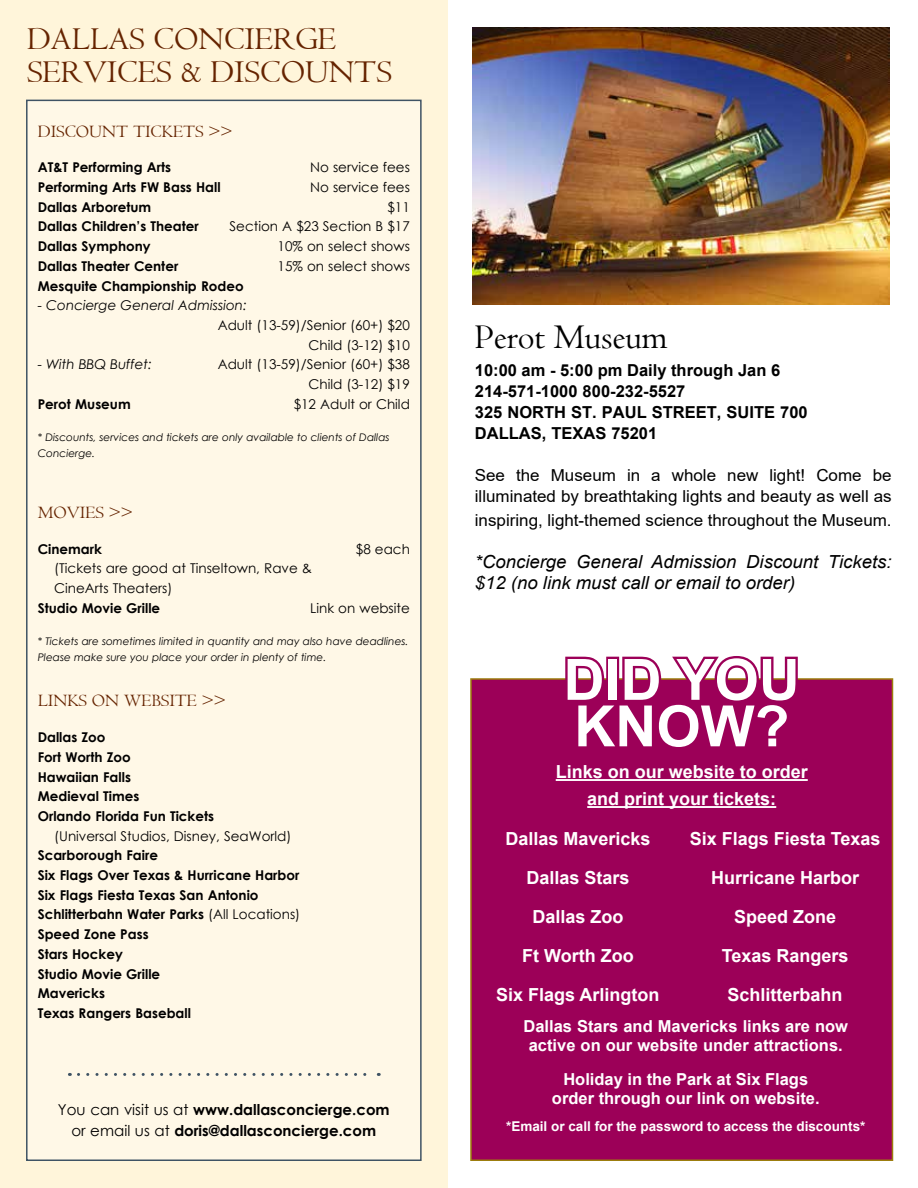
<style>
.page{position:relative;width:918px;height:1188px;background:#fff}
.page>*{position:absolute;margin:0;border:0;box-sizing:border-box;transform-origin:0 0}
.t1{font:700 57px/46.5px "Arial";color:#fff}
.t2{font:36px "Centaur";letter-spacing:-.005em;color:#000}
.t3{font:33px/33px "Centaur";color:#652300}
.t4{font:700 18px/38.8px "Arial";color:#fff;text-align:center}
.t5{font:italic 18px/21.6px "Arial";color:#000}
.t6{font:18px "Centaur";color:#652300}
.t7{font:16.5px/21px "Arial";color:#000}
.t8{font:700 16.5px/19.8px "Arial";color:#fff;text-align:center}
.t9{font:700 16.5px/21px "Arial";color:#000}
.t10{font:700 15px/21.5px "Century Gothic";color:#000;text-align:center}
.t11{font:700 13.5px/19.6px "Century Gothic";color:#000}
.t12{font:13.5px/19.6px "Century Gothic";color:#000;text-align:right}
.t13{font:700 13.5px "Arial";color:#fff}
.t14{font:italic 13.5px "Century Gothic";color:#000}
.t15{font:italic 10.5px/16px "Century Gothic";color:#000}
.s1{font-weight:400}
</style>
<div class="page">
<div style="left:0;top:0;width:448px;height:1188px;background:#fff5da"></div>
<div style="left:26px;top:100px;width:396px;height:1061px;background:#fff8e7;border:2px solid #3f5364"></div>
<svg style="left:78px;top:1073px;width:301px;height:3px"></svg>
<div style="left:470px;top:678px;width:423px;height:483px;background:#9c0058;border:2px solid #9c7d0d"></div>
<svg style="left:563px;top:656px;width:238px;height:25px"></svg>
<hr style="left:556px;top:779px;width:252px;height:2px;background:#fff">
<hr style="left:587px;top:806px;width:189px;height:2px;background:#fff">
<img style="left:472px;top:27px;width:417px;height:277px">
<h3 class="t3" style="left:27px;top:22px;width:366px">DALLAS CONCIERGE<br>SERVICES &amp; DISCOUNTS</h3>
<h3 class="t6" style="left:38px;top:120px;width:196px">DISCOUNT TICKETS &gt;&gt;</h3>
<p class="t11" style="left:38px;top:157px;width:135px">AT&amp;T Performing Arts</p>
<p class="t12" style="left:310px;top:158px;width:101px">No service fees</p>
<p class="t11" style="left:38px;top:177px;width:184px">Performing Arts FW Bass Hall</p>
<p class="t12" style="left:310px;top:177px;width:101px">No service fees</p>
<p class="t11" style="left:38px;top:197px;width:115px">Dallas Arboretum</p>
<p class="t12" style="left:387px;top:197px;width:24px">$11</p>
<p class="t11" style="left:38px;top:216px;width:163px">Dallas Children’s Theater</p>
<p class="t12" style="left:230px;top:217px;width:182px">Section A $23 Section B $17</p>
<p class="t11" style="left:38px;top:236px;width:114px">Dallas Symphony</p>
<p class="t12" style="left:278px;top:236px;width:134px">10% on select shows</p>
<p class="t11" style="left:38px;top:256px;width:142px">Dallas Theater Center</p>
<p class="t12" style="left:278px;top:256px;width:134px">15% on select shows</p>
<p class="t11" style="left:38px;top:276px;width:207px">Mesquite Championship Rodeo</p>
<p class="t14" style="left:38px;top:297px;width:211px">- Concierge General Admission:</p>
<p class="t12" style="left:218px;top:315px;width:194px">Adult (13-59)/Senior (60+) $20<br>Child (3-12) $10</p>
<p class="t14" style="left:38px;top:356px;width:116px">- With BBQ Buffet:</p>
<p class="t12" style="left:218px;top:354px;width:194px">Adult (13-59)/Senior (60+) $38<br>Child (3-12) $19</p>
<p class="t11" style="left:38px;top:394px;width:94px">Perot Museum</p>
<p class="t12" style="left:294px;top:394px;width:118px">$12 Adult or Child</p>
<p class="t15" style="left:38px;top:429px;width:353px">* Discounts, services and tickets are only available to clients of Dallas<br>Concierge.</p>
<h3 class="t6" style="left:38px;top:502px;width:97px">MOVIES &gt;&gt;</h3>
<p class="t11" style="left:38px;top:539px;width:66px">Cinemark</p>
<p class="t12" style="left:356px;top:539px;width:56px">$8 each</p>
<p class="t12" style="left:54px;top:559px;width:259px;text-align:left">(Tickets are good at Tinseltown, Rave &amp;<br>CineArts Theaters)</p>
<p class="t11" style="left:38px;top:598px;width:124px">Studio Movie Grille</p>
<p class="t12" style="left:310px;top:598px;width:101px">Link on website</p>
<p class="t15" style="left:38px;top:633px;width:372px">* Tickets are sometimes limited in quantity and may also have deadlines.<br>Please make sure you place your order in plenty of time.</p>
<h3 class="t6" style="left:38px;top:690px;width:190px">LINKS ON WEBSITE &gt;&gt;</h3>
<p class="t11" style="left:38px;top:727px;width:178px">Dallas Zoo<br>Fort Worth Zoo<br>Hawaiian Falls<br>Medieval Times<br>Orlando Florida Fun Tickets</p>
<p class="t12" style="left:54px;top:826px;width:239px">(Universal Studios, Disney, SeaWorld)</p>
<p class="t11" style="left:38px;top:845px;width:264px">Scarborough Faire<br>Six Flags Over Texas &amp; Hurricane Harbor<br>Six Flags Fiesta Texas San Antonio<br>Schlitterbahn Water Parks <span class="s1">(All Locations)<br></span>Speed Zone Pass<br>Stars Hockey<br>Studio Movie Grille<br>Mavericks<br>Texas Rangers Baseball</p>
<p class="t10" style="left:58px;top:1098px;width:333px"><span class="s1">You can visit us at</span> www.dallasconcierge.com <span class="s1">or email us at</span> doris@dallasconcierge.com</p>
<h2 class="t2" style="left:475px;top:315px;width:194px">Perot Museum</h2>
<p class="t9" style="left:475px;top:360px;width:334px">10:00 am - 5:00 pm Daily through Jan 6<br>214-571-1000 800-232-5527<br>325 NORTH ST. PAUL STREET, SUITE 700<br>DALLAS, TEXAS 75201</p>
<p class="t7" style="left:475px;top:465px;width:418px">See the Museum in a whole new light! Come be illuminated by breathtaking lights and beauty as well as</p>
<p class="t7" style="left:475px;top:510px;width:418px">inspiring, light-themed science throughout the Museum.</p>
<h3 class="t5" style="left:475px;top:551px;width:418px">*Concierge General Admission Discount Tickets: $12 (no link must call or email to order)</h3>
<h1 class="t1" style="left:564px;top:657px;width:238px">DID YOU<br>KNOW?</h1>
<h3 class="t4" style="left:556px;top:758px;width:254px;line-height:27px">Links on our website to order and print your tickets:</h3>
<h3 class="t4" style="left:496px;top:820px;width:165px">Dallas Mavericks<br>Dallas Stars<br>Dallas Zoo<br>Ft Worth Zoo<br>Six Flags Arlington</h3>
<h3 class="t4" style="left:690px;top:820px;width:192px">Six Flags Fiesta Texas<br>Hurricane Harbor<br>Speed Zone<br>Texas Rangers<br>Schlitterbahn</h3>
<p class="t8" style="left:523px;top:1016px;width:326px">Dallas Stars and Mavericks links are now active on our website under attractions.</p>
<p class="t8" style="left:552px;top:1069px;width:269px">Holiday in the Park at Six Flags order through our link on website.</p>
<p class="t13" style="left:506px;top:1117px;width:361px">*Email or call for the password to access the discounts*</p>
</div>
